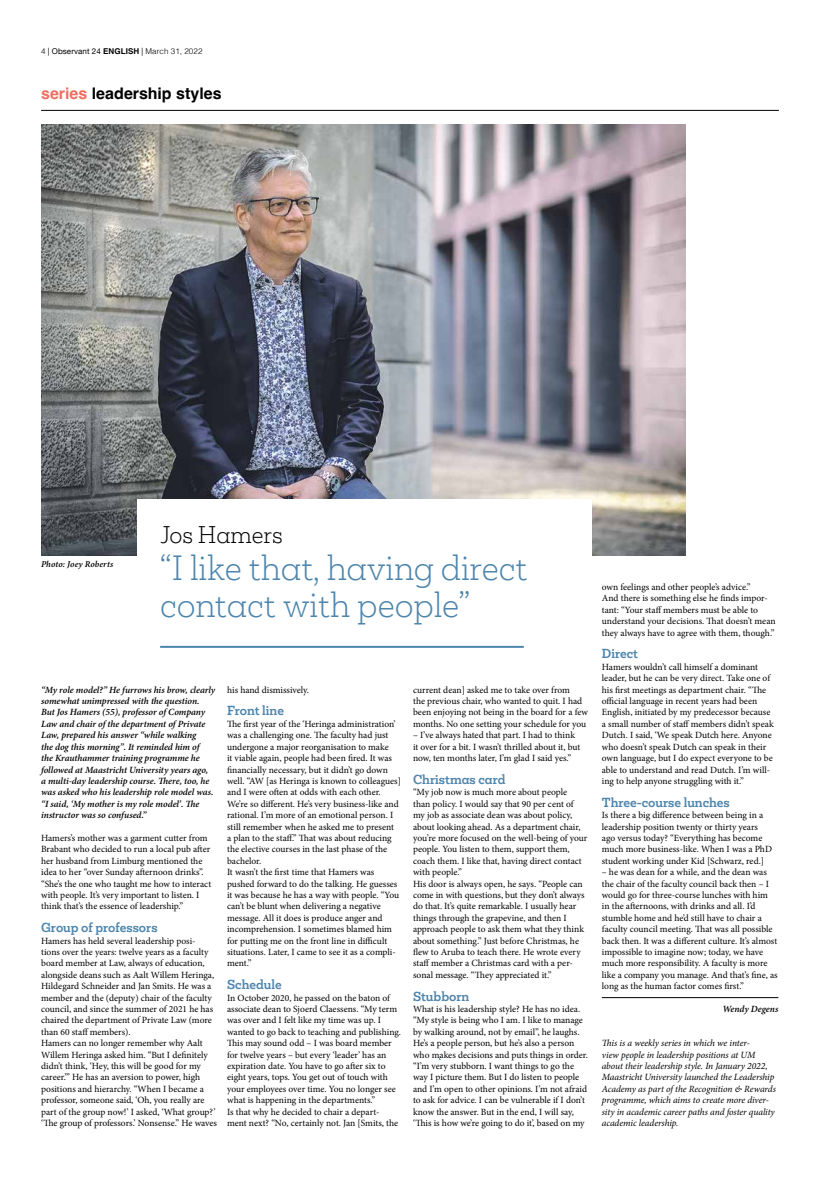
<style>
.page{position:relative;width:820px;height:1177px;background:#fff}
.page>*{position:absolute;margin:0;border:0;box-sizing:border-box;transform-origin:0 0}
.t1{font:300 32px/37px "Mokoko";color:#4e85ac}
.t2{font:300 22px "Mokoko";color:#000}
.t3{font:700 16px "Helvetica";color:#000}
.t4{font:700 12px "Mokoko";color:#4e85ac}
.t5{font:9.5px/11.4px "Minion Pro";letter-spacing:-.005em;color:#000}
.t6{font:italic 600 9.5px/11.4px "Minion Pro";letter-spacing:-.005em;color:#000}
.t7{font:italic 9.5px/11.4px "Minion Pro";letter-spacing:-.005em;color:#000}
.t8{font:italic 600 9px "Minion Pro";letter-spacing:.01em;color:#000}
.t9{font:300 8px "Helvetica";letter-spacing:.01em;color:#000}
.s1{font-family:"Helvetica Neue";font-weight:400}
.s2{font-weight:700}
.s3{color:#ee6f61}
</style>
<div class="page">
<hr style="left:41px;top:110px;width:737px;height:1px;background:#000">
<img style="left:41px;top:125px;width:644px;height:431px">
<div style="left:137px;top:499px;width:454px;height:130px;background:#fff"></div>
<hr style="left:601px;top:997px;width:177px;height:1px;background:#000">
<hr style="left:160px;top:646px;width:363px;height:2px;background:#4e85ac">
<p class="t9" style="left:41px;top:44px;width:163px">4 <span class="s1">| Observant 24</span> <span class="s2">ENGLISH</span> <span class="s1">|</span> March 31, 2022</p>
<h3 class="t3" style="left:41px;top:83px;width:182px"><span class="s3">series</span> leadership styles</h3>
<p class="t8" style="left:41px;top:558px;width:73px">Photo: Joey Roberts</p>
<h2 class="t2" style="left:160px;top:520px;width:124px">Jos Hamers</h2>
<h1 class="t1" style="left:160px;top:548px;width:369px">“I like that, having direct contact with people”</h1>
<p class="t6" style="left:41px;top:683px;width:175px">“My role model?” He furrows his brow, clearly somewhat unimpressed with the question.<br>But Jos Hamers (55), professor of Company Law and chair of the department of Private Law, prepared his answer “while walking<br>the dog this morning”. It reminded him of<br>the Krauthammer training programme he followed at Maastricht University years ago, a multi-day leadership course. There, too, he was asked who his leadership role model was. “I said, ‘My mother is my role model’. The instructor was so confused.”</p>
<p class="t5" style="left:41px;top:832px;width:171px">Hamers’s mother was a garment cutter from Brabant who decided to run a local pub after her husband from Limburg mentioned the idea to her “over Sunday afternoon drinks”. “She’s the one who taught me how to interact with people. It’s very important to listen. I think that’s the essence of leadership.”</p>
<p class="t4" style="left:41px;top:919px;width:118px">Group of professors</p>
<p class="t5" style="left:41px;top:934px;width:177px">Hamers has held several leadership posi-<br>tions over the years: twelve years as a faculty board member at Law, always of education, alongside deans such as Aalt Willem Heringa, Hildegard Schneider and Jan Smits. He was a member and the (deputy) chair of the faculty council, and since the summer of 2021 he has chaired the department of Private Law (more than 60 staff members).<br>Hamers can no longer remember why Aalt Willem Heringa asked him. “But I definitely didn’t think, ‘Hey, this will be good for my career.’” He has an aversion to power, high positions and hierarchy. “When I became a professor, someone said, ‘Oh, you really are part of the group now!’ I asked, ‘What group?’ ‘The group of professors.’ Nonsense.” He waves</p>
<p class="t5" style="left:227px;top:684px;width:83px">his hand dismissively.</p>
<p class="t4" style="left:227px;top:703px;width:58px">Front line</p>
<p class="t5" style="left:227px;top:718px;width:175px">The first year of the ‘Heringa administration’ was a challenging one. The faculty had just undergone a major reorganisation to make<br>it viable again, people had been fired. It was financially necessary, but it didn’t go down well. “AW [as Heringa is known to colleagues] and I were often at odds with each other.<br>We’re so different. He’s very business-like and rational. I’m more of an emotional person. I still remember when he asked me to present<br>a plan to the staff.” That was about reducing the elective courses in the last phase of the bachelor.<br>It wasn’t the first time that Hamers was pushed forward to do the talking. He guesses it was because he has a way with people. “You can’t be blunt when delivering a negative message. All it does is produce anger and incomprehension. I sometimes blamed him for putting me on the front line in difficult situations. Later, I came to see it as a compli&shy;ment.”</p>
<p class="t4" style="left:227px;top:976px;width:56px">Schedule</p>
<p class="t5" style="left:227px;top:991px;width:175px">In October 2020, he passed on the baton of associate dean to Sjoerd Claessens. “My term was over and I felt like my time was up. I wanted to go back to teaching and publishing.<br>This may sound odd – I was board member for twelve years – but every ‘leader’ has an expiration date. You have to go after six to eight years, tops. You get out of touch with your employees over time. You no longer see what is happening in the departments.”<br>Is that why he decided to chair a depart&shy;ment next? “No, certainly not. Jan [Smits, the</p>
<p class="t5" style="left:413px;top:684px;width:176px">current dean] asked me to take over from<br>the previous chair, who wanted to quit. I had been enjoying not being in the board for a few months. No one setting your schedule for you</p>
<p class="t5" style="left:413px;top:729px;width:169px">– I’ve always hated that part. I had to think it over for a bit. I wasn’t thrilled about it, but now, ten months later, I’m glad I said yes.”</p>
<p class="t4" style="left:413px;top:771px;width:94px">Christmas card</p>
<p class="t5" style="left:413px;top:786px;width:176px">“My job now is much more about people<br>than policy. I would say that 90 per cent of my job as associate dean was about policy, about looking ahead. As a department chair, you’re more focused on the well-being of your people. You listen to them, support them, coach them. I like that, having direct contact with people.”<br>His door is always open, he says. “People can come in with questions, but they don’t always do that. It’s quite remarkable. I usually hear things through the grapevine, and then I approach people to ask them what they think about something.” Just before Christmas, he flew to Aruba to teach there. He wrote every staff member a Christmas card with a per&shy;sonal message. “They appreciated it.”</p>
<p class="t4" style="left:413px;top:988px;width:58px">Stubborn</p>
<p class="t5" style="left:413px;top:1003px;width:176px">What is his leadership style? He has no idea. “My style is being who I am. I like to manage by walking around, not by email”, he laughs.<br>He’s a people person, but he’s also a person who makes decisions and puts things in order. “I’m very stubborn. I want things to go the way I picture them. But I do listen to people and I’m open to other opinions. I’m not afraid to ask for advice. I can be vulnerable if I don’t know the answer. But in the end, I will say, ‘This is how we’re going to do it’, based on my</p>
<p class="t5" style="left:601px;top:581px;width:175px">own feelings and other people’s advice.”<br>And there is something else he finds impor&shy;tant: “Your staff members must be able to understand your decisions. That doesn’t mean they always have to agree with them, though.”</p>
<p class="t4" style="left:601px;top:646px;width:38px">Direct</p>
<p class="t5" style="left:601px;top:661px;width:173px">Hamers wouldn’t call himself a dominant leader, but he can be very direct. Take one of his first meetings as department chair. “The official language in recent years had been English, initiated by my predecessor because a small number of staff members didn’t speak Dutch. I said, ‘We speak Dutch here. Anyone who doesn’t speak Dutch can speak in their own language, but I do expect everyone to be able to understand and read Dutch. I’m will&shy;ing to help anyone struggling with it.”</p>
<p class="t4" style="left:601px;top:794px;width:129px">Three-course lunches</p>
<p class="t5" style="left:601px;top:809px;width:172px">Is there a big difference between being in a leadership position twenty or thirty years ago versus today? “Everything has become much more business-like. When I was a PhD student working under Kid [Schwarz, red.]</p>
<p class="t5" style="left:601px;top:866px;width:177px">– he was dean for a while, and the dean was the chair of the faculty council back then – I would go for three-course lunches with him in the afternoons, with drinks and all. I’d stumble home and he’d still have to chair a faculty council meeting. That was all possible back then. It was a different culture. It’s almost impossible to imagine now; today, we have much more responsibility. A faculty is more like a company you manage. And that’s fine, as long as the human factor comes first.”</p>
<p class="t6" style="left:722px;top:1003px;width:57px">Wendy Degens</p>
<p class="t7" style="left:601px;top:1037px;width:175px">This is a weekly series in which we inter-<br>view people in leadership positions at UM about their leadership style. In January 2022, Maastricht University launched the Leadership Academy as part of the Recognition &amp; Rewards programme, which aims to create more diver&shy;sity in academic career paths and foster quality academic leadership.</p>
</div>
